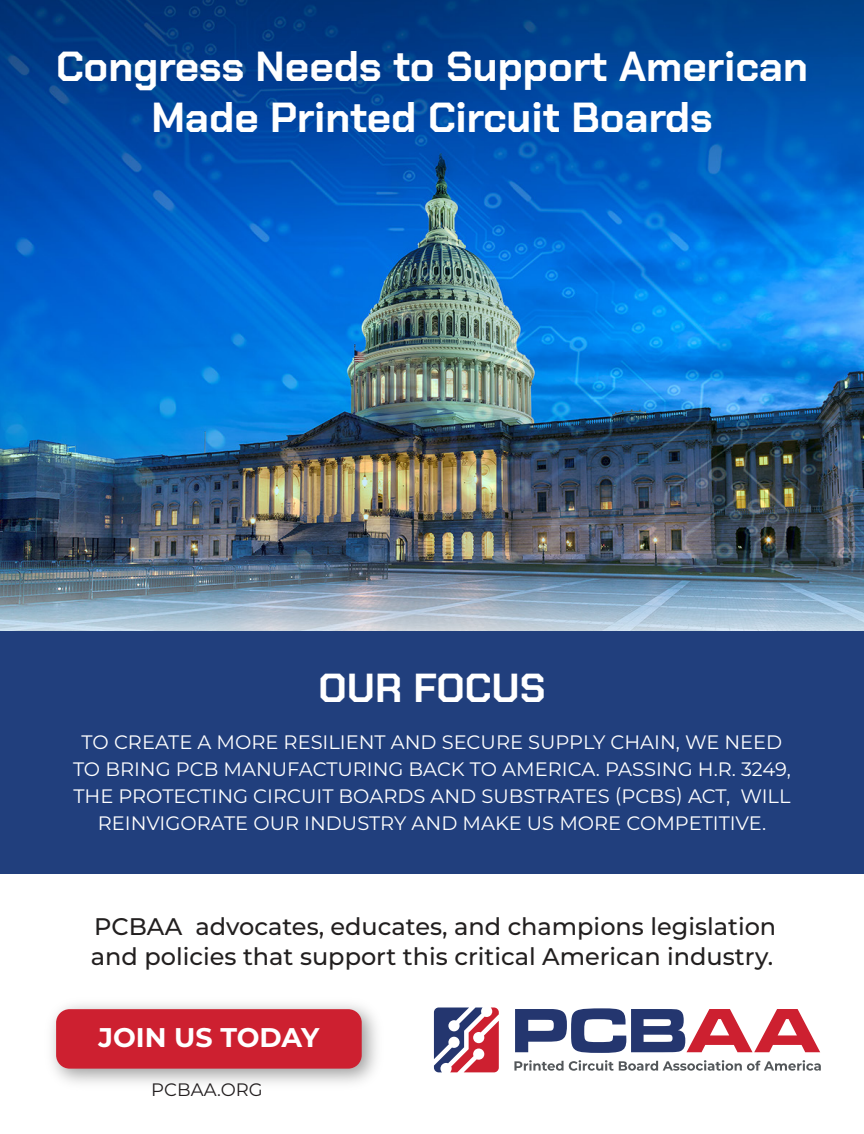
<style>
.page{position:relative;width:864px;height:1134px;background:#fff}
.page>*{position:absolute;margin:0;border:0;box-sizing:border-box;transform-origin:0 0}
.t1{font:700 42px/50.4px "Chakra Petch";color:#fff;text-align:center}
.t2{font:700 40.5px "Chakra Petch";color:#fff}
.t3{font:700 27px "Montserrat";color:#fff}
.t4{font:500 24px/30px "Montserrat";color:#221f1f}
.t5{font:19.5px/27px "Montserrat";color:#fff;text-align:center}
.t6{font:18px "Montserrat";color:#231f20}
</style>
<div class="page">
<img style="left:0;top:0;width:864px;height:631px">
<div style="left:0;top:631px;width:864px;height:243px;background:#213f7d"></div>
<div style="left:56px;top:1009px;width:306px;height:60px;background:#cd2030;border-radius:14px"></div>
<svg style="left:434px;top:1008px;width:65px;height:64px"></svg>
<svg style="left:515px;top:1008px;width:305px;height:45px"></svg>
<svg style="left:514px;top:1060px;width:307px;height:11px"></svg>
<h1 class="t1" style="left:56px;top:41px;width:753px">Congress Needs to Support American<br>Made Printed Circuit Boards</h1>
<h2 class="t2" style="left:318px;top:664px;width:229px">OUR FOCUS</h2>
<p class="t5" style="left:73px;top:728px;width:719px">TO CREATE A MORE RESILIENT AND SECURE SUPPLY CHAIN, WE NEED TO BRING PCB MANUFACTURING BACK TO AMERICA. PASSING H.R. 3249, THE PROTECTING CIRCUIT BOARDS AND SUBSTRATES (PCBS) ACT, WILL REINVIGORATE OUR INDUSTRY AND MAKE US MORE COMPETITIVE.</p>
<p class="t4" style="left:91px;top:911px;width:687px">PCBAA advocates, educates, and champions legislation and policies that support this critical American industry.</p>
<h3 class="t3" style="left:99px;top:1018px;width:222px">JOIN US TODAY</h3>
<p class="t6" style="left:151px;top:1078px;width:113px">PCBAA.ORG</p>
</div>
